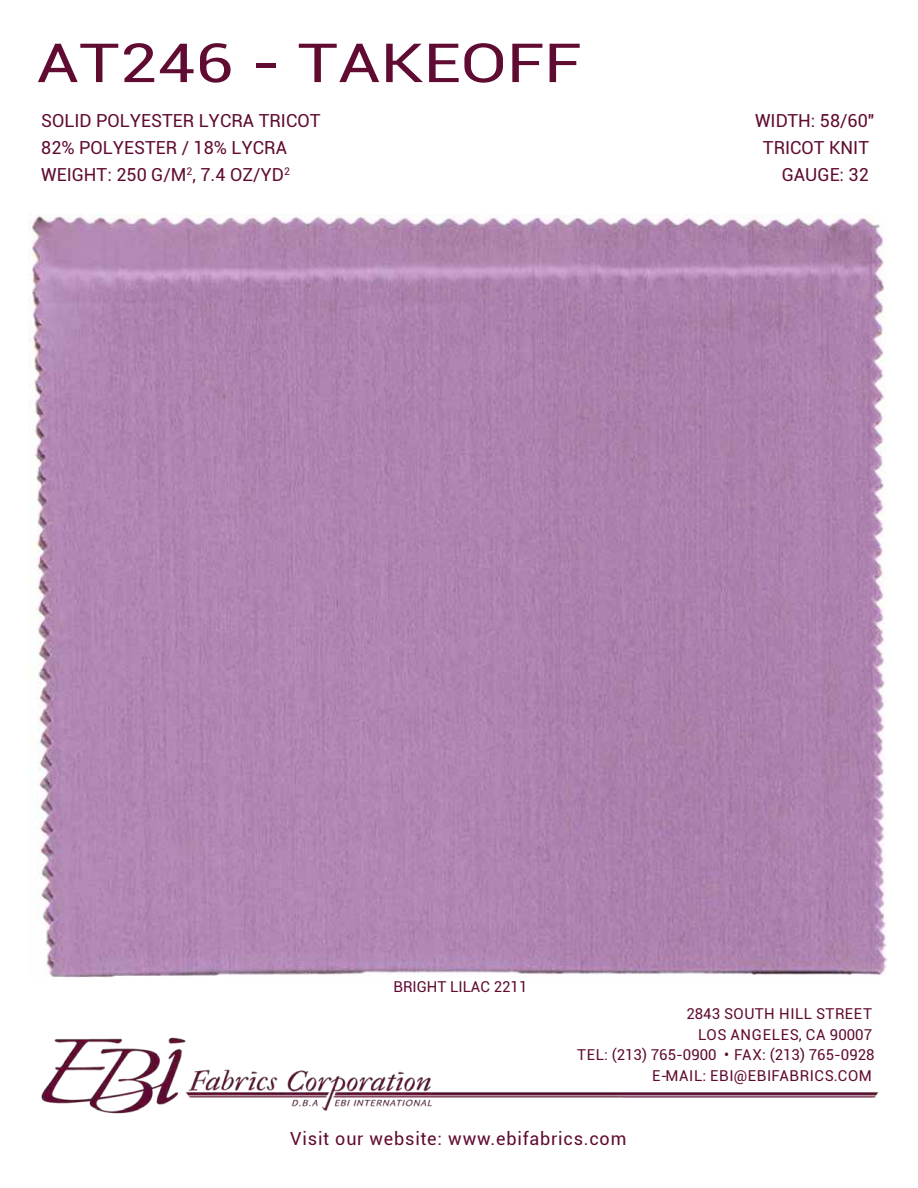
<style>
.page{position:relative;width:918px;height:1188px;background:#fff}
.page>*{position:absolute;margin:0;border:0;box-sizing:border-box;transform-origin:0 0}
.t1{font:54px "Roboto";color:#600b32;scale:1.25 1}
.t2{font:18px "Roboto";color:#600b32}
.t3{font:18px "Roboto";letter-spacing:.05em;color:#600b32}
.t4{font:18px "Roboto";color:#5f0a32}
.t5{font:15px/21.1px "Roboto";letter-spacing:.01em;color:#600b32;text-align:right}
.t6{font:15px/21.1px "Roboto";letter-spacing:.03em;color:#600b32;text-align:right}
</style>
<div class="page">
<img style="left:41px;top:1037px;width:838px;height:77px">
<img style="left:29px;top:215px;width:858px;height:763px">
<h1 class="t1" style="left:36px;top:25px;width:437px">AT246 - TAKEOFF</h1>
<p class="t4" style="left:41px;top:108px;width:281px">SOLID POLYESTER LYCRA TRICOT</p>
<p class="t2" style="left:41px;top:135px;width:247px">82% POLYESTER / 18% LYCRA</p>
<p class="t2" style="left:755px;top:108px;width:121px">WIDTH: 58/60"</p>
<p class="t2" style="left:763px;top:135px;width:108px">TRICOT KNIT</p>
<p class="t2" style="left:41px;top:162px;width:250px">WEIGHT: 250 G/M<sup>2</sup>, 7.4 OZ/YD<sup>2</sup></p>
<p class="t2" style="left:782px;top:162px;width:89px">GAUGE: 32</p>
<p class="t5" style="left:393px;top:975px;width:135px">BRIGHT LILAC 2211</p>
<p class="t6" style="left:686px;top:1003px;width:187px">2843 SOUTH HILL STREET<br>LOS ANGELES, CA 90007</p>
<p class="t5" style="left:577px;top:1043px;width:299px">TEL: (213) 765-0900 • FAX: (213) 765-0928<br>E-MAIL: EBI@EBIFABRICS.COM</p>
<p class="t3" style="left:290px;top:1126px;width:338px">Visit our website: www.ebifabrics.com</p>
</div>
